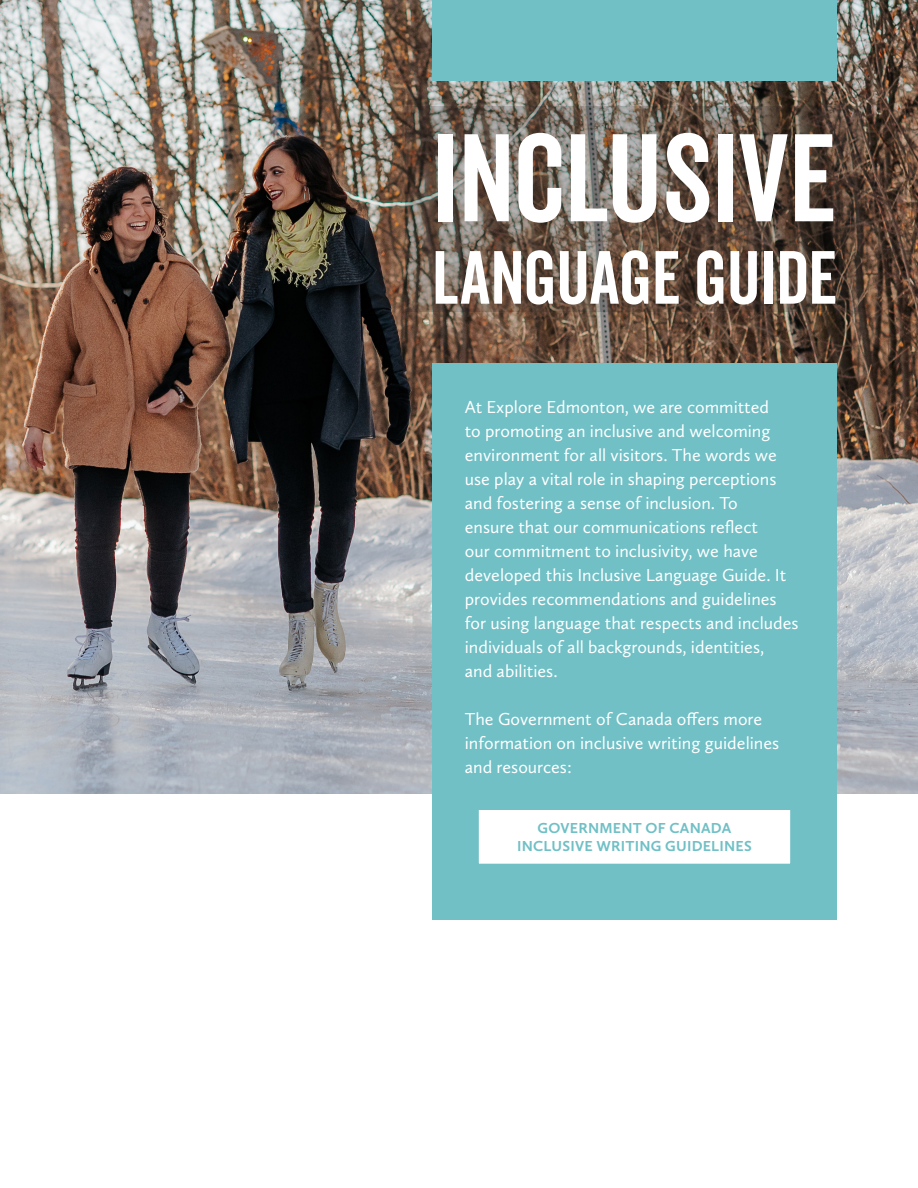
<style>
.page{position:relative;width:918px;height:1188px;background:#fff}
.page>*{position:absolute;margin:0;border:0;box-sizing:border-box;transform-origin:0 0}
.t1{font:120.6px "Veneer Clean";color:#fff}
.t2{font:72.9px "Veneer Clean";color:#fff}
.t3{font:18px/24px "Calluna Sans";color:#fff}
.t4{font:700 15px/18px "Calluna Sans";letter-spacing:.015em;color:#70c0c6;text-align:center}
</style>
<div class="page">
<img style="left:0;top:0;width:918px;height:794px">
<div style="left:204px;top:0;width:714px;height:514px;background:#231f20;opacity:.75"></div>
<svg style="left:405px;top:107px;width:459px;height:205px;background:#645448"></svg>
<div style="left:432px;top:0;width:405px;height:81px;background:#70c0c6"></div>
<div style="left:432px;top:363px;width:405px;height:556px;background:#70c0c6"></div>
<div style="left:476px;top:807px;width:317px;height:60px;background:#fff;border:3px solid #70c0c6"></div>
<p class="t1" style="left:432px;top:105px;width:406px">INCLUSIVE</p>
<p class="t2" style="left:432px;top:234px;width:407px">LANGUAGE GUIDE</p>
<p class="t3" style="left:465px;top:394px;width:335px">At Explore Edmonton, we are committed<br>to promoting an inclusive and welcoming environment for all visitors. The words we use play a vital role in shaping perceptions and fostering a sense of inclusion. To<br>ensure that our communications reflect<br>our commitment to inclusivity, we have developed this Inclusive Language Guide. It provides recommendations and guidelines for using language that respects and includes individuals of all backgrounds, identities,</p>
<p class="t3" style="left:465px;top:658px;width:94px">and abilities.</p>
<p class="t3" style="left:465px;top:706px;width:316px">The Government of Canada offers more information on inclusive writing guidelines and resources:</p>
<p class="t4" style="left:517px;top:819px;width:236px">GOVERNMENT OF CANADA<br>INCLUSIVE WRITING GUIDELINES</p>
</div>
